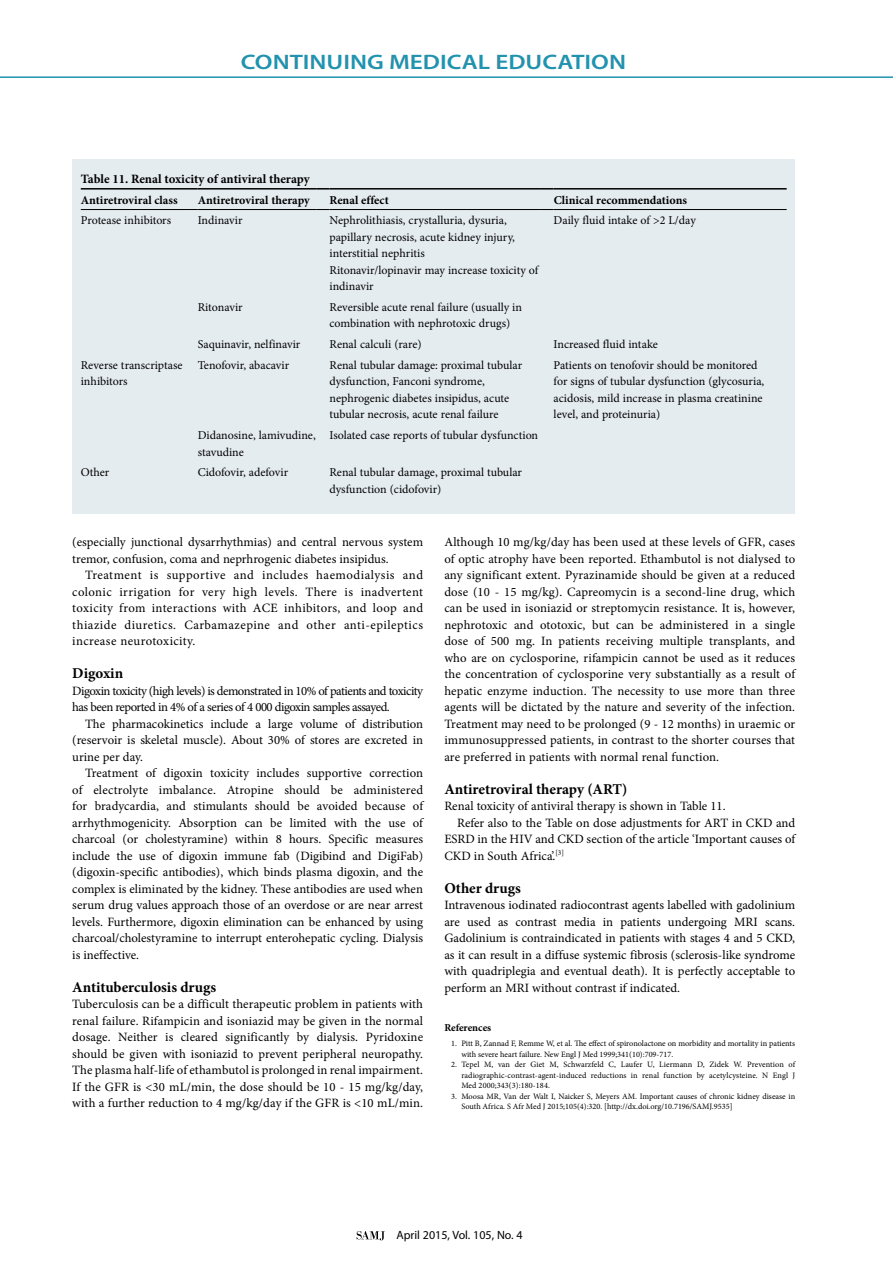
<style>
.page{position:relative;width:893px;height:1263px;background:#fff}
.page>*{position:absolute;margin:0;border:0;box-sizing:border-box;transform-origin:0 0}
.t1{font:600 21px "Myriad Pro";color:#2292ae;scale:1.2 1}
.t2{font:700 15px "Minion Pro";color:#000}
.t3{font:12.75px/16.5px "Minion Pro";color:#000;text-align:justify}
.t4{font:12.75px/16.5px "Minion Pro";letter-spacing:-.04em;color:#000}
.t5{font:700 12.75px "Minion Pro";letter-spacing:-.005em;color:#000}
.t6{font:12px/16.5px "Minion Pro";color:#000}
.t7{font:700 12px "Minion Pro";color:#000}
.t8{font:12px "Myriad Pro";color:#000}
.t9{font:700 10.5px "Minion Pro";letter-spacing:-.005em;color:#000}
.t10{font:8.25px/10.5px "Minion Pro";color:#000}
</style>
<div class="page">
<hr style="left:0;top:76px;width:893px;height:2px;background:#2292ae">
<svg style="left:357px;top:1231px;width:28px;height:9px"></svg>
<div style="left:72px;top:159px;width:723px;height:354px;background:#e5ecf0"></div>
<hr style="left:81px;top:188px;width:104px;height:2px;background:#000">
<svg style="left:185px;top:188px;width:13px;height:2px"></svg>
<hr style="left:198px;top:188px;width:119px;height:2px;background:#000">
<svg style="left:317px;top:188px;width:13px;height:2px"></svg>
<hr style="left:330px;top:188px;width:211px;height:2px;background:#000">
<svg style="left:541px;top:188px;width:13px;height:2px"></svg>
<hr style="left:554px;top:188px;width:233px;height:2px;background:#000">
<hr style="left:81px;top:209px;width:104px;height:1px;background:#000">
<svg style="left:185px;top:209px;width:13px;height:1px"></svg>
<hr style="left:198px;top:209px;width:119px;height:1px;background:#000">
<svg style="left:317px;top:209px;width:13px;height:1px"></svg>
<hr style="left:330px;top:209px;width:211px;height:1px;background:#000">
<svg style="left:541px;top:209px;width:13px;height:1px"></svg>
<hr style="left:554px;top:209px;width:233px;height:1px;background:#000">
<h1 class="t1" style="left:241px;top:48px;width:323px">CONTINUING MEDICAL EDUCATION</h1>
<p class="t5" style="left:81px;top:170px;width:230px">Table 11. Renal toxicity of antiviral therapy</p>
<p class="t7" style="left:81px;top:191px;width:98px">Antiretroviral class</p>
<p class="t7" style="left:198px;top:191px;width:114px">Antiretroviral therapy</p>
<p class="t7" style="left:330px;top:191px;width:61px">Renal effect</p>
<p class="t7" style="left:554px;top:191px;width:135px">Clinical recommendations</p>
<p class="t6" style="left:81px;top:212px;width:92px">Protease inhibitors</p>
<p class="t6" style="left:198px;top:212px;width:46px">Indinavir</p>
<p class="t6" style="left:330px;top:212px;width:210px">Nephrolithiasis, crystalluria, dysuria, papillary necrosis, acute kidney injury, interstitial nephritis<br>Ritonavir/lopinavir may increase toxicity of indinavir</p>
<p class="t6" style="left:554px;top:212px;width:144px">Daily fluid intake of &gt;2 L/day</p>
<p class="t6" style="left:198px;top:299px;width:46px">Ritonavir</p>
<p class="t6" style="left:329px;top:299px;width:194px">Reversible acute renal failure (usually in combination with nephrotoxic drugs)</p>
<p class="t6" style="left:198px;top:336px;width:104px">Saquinavir, nelfinavir</p>
<p class="t6" style="left:329px;top:336px;width:94px">Renal calculi (rare)</p>
<p class="t6" style="left:554px;top:336px;width:106px">Increased fluid intake</p>
<p class="t6" style="left:81px;top:357px;width:103px">Reverse transcriptase inhibitors</p>
<p class="t6" style="left:198px;top:357px;width:93px">Tenofovir, abacavir</p>
<p class="t6" style="left:329px;top:357px;width:194px">Renal tubular damage: proximal tubular dysfunction, Fanconi syndrome, nephrogenic diabetes insipidus, acute tubular necrosis, acute renal failure</p>
<p class="t6" style="left:554px;top:357px;width:212px">Patients on tenofovir should be monitored for signs of tubular dysfunction (glycosuria, acidosis, mild increase in plasma creatinine level, and proteinuria)</p>
<p class="t6" style="left:198px;top:427px;width:120px">Didanosine, lamivudine, stavudine</p>
<p class="t6" style="left:329px;top:427px;width:210px">Isolated case reports of tubular dysfunction</p>
<p class="t6" style="left:81px;top:464px;width:30px">Other</p>
<p class="t6" style="left:198px;top:464px;width:92px">Cidofovir, adefovir</p>
<p class="t6" style="left:329px;top:464px;width:194px">Renal tubular damage, proximal tubular dysfunction (cidofovir)</p>
<p class="t3" style="left:72px;top:534px;width:352px">(especially junctional dysarrhythmias) and central nervous system tremor, confusion, coma and neprhrogenic diabetes insipidus.</p>
<p class="t3" style="left:72px;top:567px;width:352px;text-indent:13px">Treatment is supportive and includes haemodialysis and colonic irrigation for very high levels. There is inadvertent toxicity from interactions with ACE inhibitors, and loop and thiazide diuretics. Carbamazepine and other anti-epileptics increase neurotoxicity.</p>
<p class="t2" style="left:72px;top:663px;width:52px">Digoxin</p>
<p class="t4" style="left:72px;top:682px;width:352px">Digoxin toxicity (high levels) is demonstrated in 10% of patients and toxicity has been reported in 4% of a series of 4 000 digoxin samples assayed.</p>
<p class="t3" style="left:72px;top:715px;width:352px;text-indent:13px">The pharmacokinetics include a large volume of distribution (reservoir is skeletal muscle). About 30% of stores are excreted in urine per day.</p>
<p class="t3" style="left:72px;top:765px;width:352px;text-indent:13px">Treatment of digoxin toxicity includes supportive correction of electrolyte imbalance. Atropine should be administered for bradycardia, and stimulants should be avoided because of arrhythmogenicity. Absorption can be limited with the use of charcoal (or cholestyramine) within 8 hours. Specific measures include the use of digoxin immune fab (Digibind and DigiFab) (digoxin-specific antibodies), which binds plasma digoxin, and the complex is eliminated by the kidney. These antibodies are used when serum drug values approach those of an overdose or are near arrest levels. Furthermore, digoxin elimination can be enhanced by using charcoal/cholestyramine to interrupt enterohepatic cycling. Dialysis is ineffective.</p>
<p class="t2" style="left:72px;top:976px;width:145px">Antituberculosis drugs</p>
<p class="t3" style="left:72px;top:996px;width:352px">Tuberculosis can be a difficult therapeutic problem in patients with renal failure. Rifampicin and isoniazid may be given in the normal dosage. Neither is cleared significantly by dialysis. Pyridoxine should be given with isoniazid to prevent peripheral neuropathy.<br>The plasma half-life of ethambutol is prolonged in renal impairment.<br>If the GFR is &lt;30 mL/min, the dose should be 10 - 15 mg/kg/day, with a further reduction to 4 mg/kg/day if the GFR is &lt;10 mL/min.</p>
<p class="t3" style="left:444px;top:534px;width:352px">Although 10 mg/kg/day has been used at these levels of GFR, cases of optic atrophy have been reported. Ethambutol is not dialysed to any significant extent. Pyrazinamide should be given at a reduced dose (10 - 15 mg/kg). Capreomycin is a second-line drug, which can be used in isoniazid or streptomycin resistance. It is, however, nephrotoxic and ototoxic, but can be administered in a single dose of 500 mg. In patients receiving multiple transplants, and who are on cyclosporine, rifampicin cannot be used as it reduces the concentration of cyclosporine very substantially as a result of hepatic enzyme induction. The necessity to use more than three agents will be dictated by the nature and severity of the infection.<br>Treatment may need to be prolonged (9 - 12 months) in uraemic or immunosuppressed patients, in contrast to the shorter courses that are preferred in patients with normal renal function.</p>
<p class="t2" style="left:444px;top:778px;width:185px">Antiretroviral therapy (ART)</p>
<p class="t3" style="left:444px;top:798px;width:283px">Renal toxicity of antiviral therapy is shown in Table 11.</p>
<p class="t3" style="left:457px;top:814px;width:340px">Refer also to the Table on dose adjustments for ART in CKD and</p>
<p class="t3" style="left:444px;top:831px;width:352px">ESRD in the HIV and CKD section of the article ‘Important causes of</p>
<p class="t3" style="left:444px;top:847px;width:121px">CKD in South Africa’.<sup>[3]</sup></p>
<p class="t2" style="left:444px;top:877px;width:78px">Other drugs</p>
<p class="t3" style="left:444px;top:897px;width:352px">Intravenous iodinated radiocontrast agents labelled with gadolinium are used as contrast media in patients undergoing MRI scans.<br>Gadolinium is contraindicated in patients with stages 4 and 5 CKD, as it can result in a diffuse systemic fibrosis (sclerosis-like syndrome with quadriplegia and eventual death). It is perfectly acceptable to perform an MRI without contrast if indicated.</p>
<p class="t9" style="left:444px;top:1021px;width:48px">References</p>
<p class="t10" style="left:461px;top:1038px;width:335px;text-indent:-10px">1. Pitt B, Zannad F, Remme W, et al. The effect of spironolactone on morbidity and mortality in patients with severe heart failure. New Engl J Med 1999;341(10):709-717.</p>
<p class="t10" style="left:461px;top:1059px;width:335px;text-align:justify;text-indent:-10px">2. Tepel M, van der Giet M, Schwarzfeld C, Laufer U, Liermann D, Zidek W. Prevention of radiographic-contrast-agent-induced reductions in renal function by acetylcysteine. N Engl J Med 2000;343(3):180-184.</p>
<p class="t10" style="left:461px;top:1091px;width:335px;text-indent:-10px">3. Moosa MR, Van der Walt I, Naicker S, Meyers AM. Important causes of chronic kidney disease in<br>South Africa. S Afr Med J 2015;105(4):320. [http://dx.doi.org/10.7196/SAMJ.9535]</p>
<p class="t8" style="left:396px;top:1228px;width:128px">April 2015, Vol. 105, No. 4</p>
</div>
